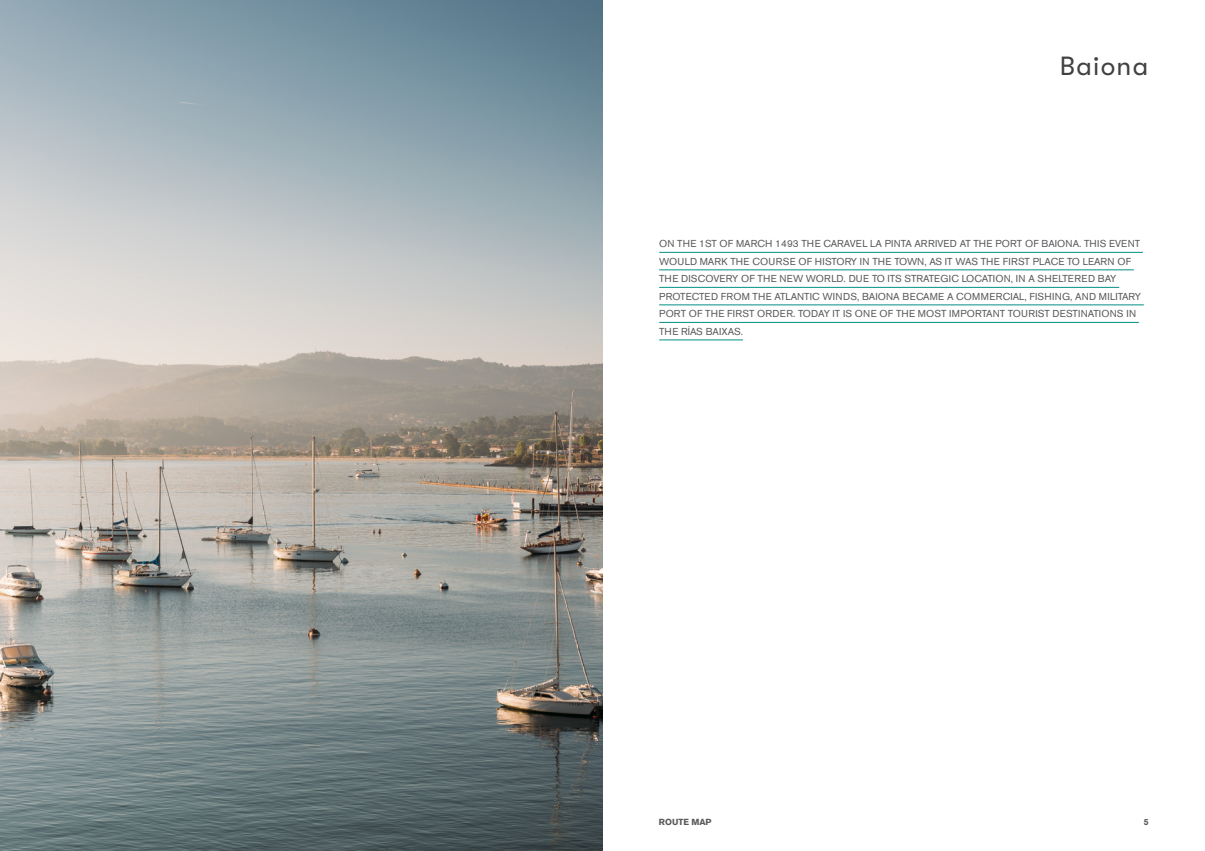
<style>
.page{position:relative;width:1205px;height:851px;background:#fff}
.page>*{position:absolute;margin:0;border:0;box-sizing:border-box;transform-origin:0 0}
.t1{font:26.25px "GT Walsheim";letter-spacing:.05em;color:#414042}
.Intro{font:10px/17.5px "Akzidenz Grotesk BE";letter-spacing:.02em;color:#58595b}
.t2{font:700 8.75px "Akzidenz Grotesk BE";color:#58595b}
</style>
<div class="page">
<hr style="left:659px;top:252px;width:484px;height:1px;background:#009184">
<hr style="left:659px;top:269px;width:475px;height:1px;background:#009184">
<hr style="left:659px;top:287px;width:460px;height:1px;background:#009184">
<hr style="left:659px;top:304px;width:485px;height:1px;background:#009184">
<hr style="left:659px;top:322px;width:480px;height:1px;background:#009184">
<hr style="left:659px;top:339px;width:84px;height:1px;background:#009184">
<img style="left:0;top:0;width:602px;height:850px">
<p class="t1" style="left:1060px;top:51px;width:90px">Baiona</p>
<p class="Intro" style="left:659px;top:235px;width:483px">ON THE 1ST OF MARCH 1493 THE CARAVEL LA PINTA ARRIVED AT THE PORT OF BAIONA. THIS EVENT WOULD MARK THE COURSE OF HISTORY IN THE TOWN, AS IT WAS THE FIRST PLACE TO LEARN OF THE DISCOVERY OF THE NEW WORLD. DUE TO ITS STRATEGIC LOCATION, IN A SHELTERED BAY PROTECTED FROM THE ATLANTIC WINDS, BAIONA BECAME A COMMERCIAL, FISHING, AND MILITARY PORT OF THE FIRST ORDER. TODAY IT IS ONE OF THE MOST IMPORTANT TOURIST DESTINATIONS IN THE RÍAS BAIXAS.</p>
<p class="t2" style="left:659px;top:817px;width:54px">ROUTE MAP</p>
<p class="t2" style="left:1144px;top:817px;width:6px">5</p>
</div>
